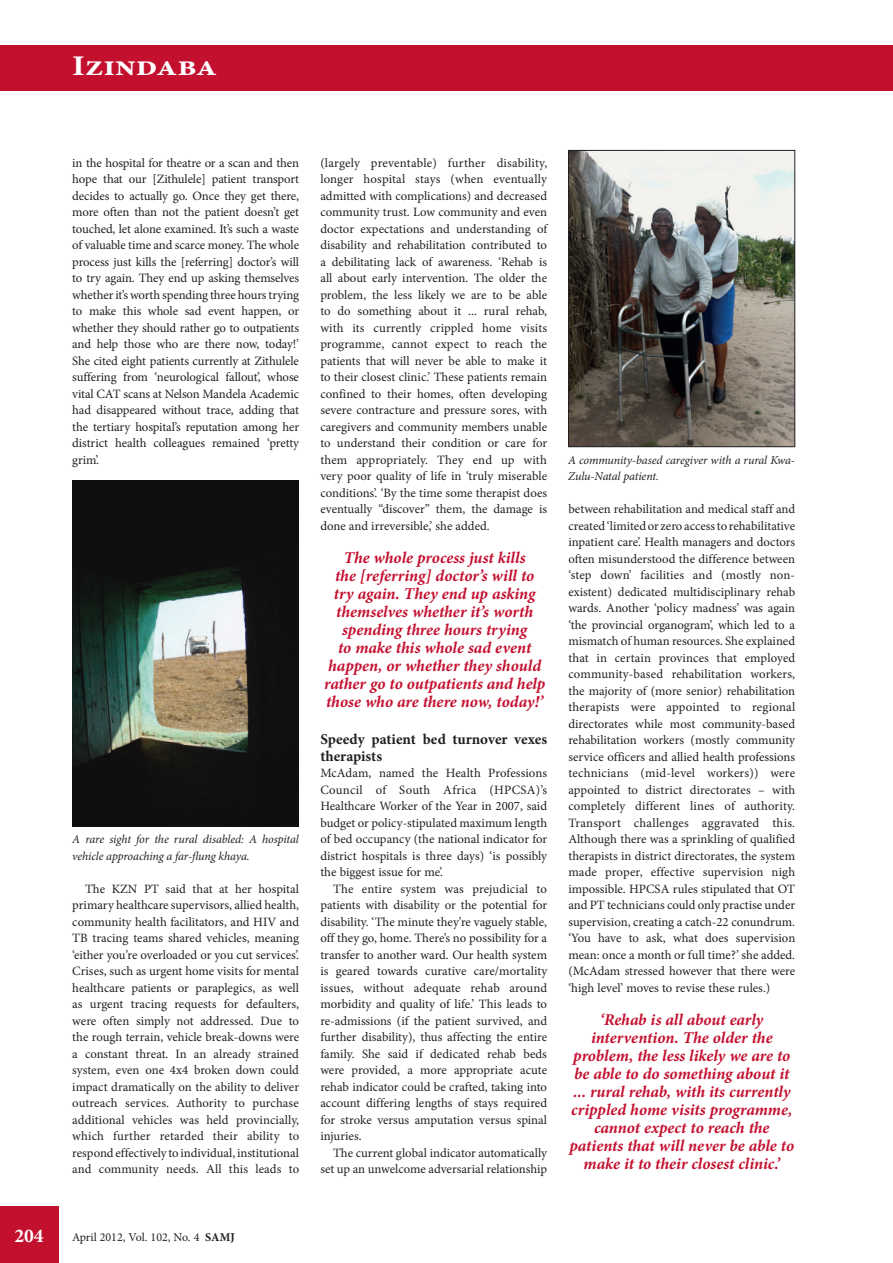
<style>
.page{position:relative;width:893px;height:1263px;background:#fff}
.page>*{position:absolute;margin:0;border:0;box-sizing:border-box;transform-origin:0 0}
.t1{font:700 28.5px "Minion Pro";color:#fff;scale:1.2 1}
.t2{font:700 19.5px "Minion Pro";color:#fff}
.t3{font:italic 700 16.5px/18px "Minion Pro";letter-spacing:-.005em;color:#c3102f;text-align:center}
.t4{font:700 15px/16.5px "Minion Pro";letter-spacing:-.005em;color:#231f20}
.t5{font:12.75px/16.5px "Minion Pro";letter-spacing:-.005em;color:#231f20;text-align:justify}
.t6{font:italic 12px/16.5px "Minion Pro";letter-spacing:-.01em;color:#231f20}
.t7{font:12px "Minion Pro";color:#231f20}
.s1{font-weight:700}
</style>
<div class="page">
<div style="left:0;top:1206px;width:59px;height:57px;background:#c3102f"></div>
<div style="left:0;top:45px;width:893px;height:45px;background:#c3102f"></div>
<img style="left:72px;top:480px;width:227px;height:346px">
<img style="left:570px;top:152px;width:223px;height:293px">
<div style="left:568px;top:150px;width:227px;height:297px;border:1px solid #231f20"></div>
<h1 class="t1" style="left:72px;top:46px;width:122px">Izindaba</h1>
<h2 class="t2" style="left:14px;top:1222px;width:31px">204</h2>
<p class="t5" style="left:72px;top:154px;width:228px">in the hospital for theatre or a scan and then hope that our [Zithulele] patient transport decides to actually go. Once they get there, more often than not the patient doesn’t get touched, let alone examined. It’s such a waste of valuable time and scarce money. The whole process just kills the [referring] doctor’s will to try again. They end up asking themselves whether it’s worth spending three hours trying to make this whole sad event happen, or whether they should rather go to outpatients and help those who are there now, today!’ She cited eight patients currently at Zithulele suffering from ‘neurological fallout’, whose vital CAT scans at Nelson Mandela Academic had disappeared without trace, adding that the tertiary hospital’s reputation among her district health colleagues remained ‘pretty grim’.</p>
<p class="t6" style="left:72px;top:831px;width:228px">A rare sight for the rural disabled: A hospital vehicle approaching a far-flung khaya.</p>
<p class="t5" style="left:72px;top:880px;width:228px;text-indent:13px">The KZN PT said that at her hospital primary healthcare supervisors, allied health, community health facilitators, and HIV and TB tracing teams shared vehicles, meaning ‘either you’re overloaded or you cut services’.<br>Crises, such as urgent home visits for mental healthcare patients or paraplegics, as well as urgent tracing requests for defaulters, were often simply not addressed. Due to the rough terrain, vehicle break-downs were a constant threat. In an already strained system, even one 4x4 broken down could impact dramatically on the ability to deliver outreach services. Authority to purchase additional vehicles was held provincially, which further retarded their ability to respond effectively to individual, institutional and community needs. All this leads to</p>
<p class="t5" style="left:320px;top:154px;width:228px">(largely preventable) further disability, longer hospital stays (when eventually admitted with complications) and decreased community trust. Low community and even doctor expectations and understanding of disability and rehabilitation contributed to a debilitating lack of awareness. ‘Rehab is all about early intervention. The older the problem, the less likely we are to be able to do something about it ... rural rehab, with its currently crippled home visits programme, cannot expect to reach the patients that will never be able to make it to their closest clinic.’ These patients remain confined to their homes, often developing severe contracture and pressure sores, with caregivers and community members unable to understand their condition or care for them appropriately. They end up with very poor quality of life in ‘truly miserable conditions’. ‘By the time some therapist does eventually “discover” them, the damage is done and irreversible,’ she added.</p>
<p class="t3" style="left:324px;top:548px;width:223px">The whole process just kills<br>the [referring] doctor’s will to try again. They end up asking themselves whether it’s worth spending three hours trying<br>to make this whole sad event happen, or whether they should rather go to outpatients and help those who are there now, today!’</p>
<p class="t4" style="left:320px;top:731px;width:228px">Speedy patient bed turnover vexes therapists</p>
<p class="t5" style="left:320px;top:765px;width:228px">McAdam, named the Health Professions Council of South Africa (HPCSA)’s Healthcare Worker of the Year in 2007, said budget or policy-stipulated maximum length of bed occupancy (the national indicator for district hospitals is three days) ‘is possibly the biggest issue for me’.</p>
<p class="t5" style="left:320px;top:880px;width:228px;text-indent:13px">The entire system was prejudicial to patients with disability or the potential for disability. ‘The minute they’re vaguely stable, off they go, home. There’s no possibility for a transfer to another ward. Our health system is geared towards curative care/mortality issues, without adequate rehab around morbidity and quality of life.’ This leads to re-admissions (if the patient survived, and further disability), thus affecting the entire family. She said if dedicated rehab beds were provided, a more appropriate acute rehab indicator could be crafted, taking into account differing lengths of stays required for stroke versus amputation versus spinal injuries.</p>
<p class="t5" style="left:320px;top:1144px;width:228px;text-align:right">The current global indicator automatically set up an unwelcome adversarial relationship</p>
<p class="t6" style="left:568px;top:451px;width:228px">A community-based caregiver with a rural Kwa-<br>Zulu-Natal patient.</p>
<p class="t5" style="left:568px;top:501px;width:228px">between rehabilitation and medical staff and created ‘limited or zero access to rehabilitative inpatient care’. Health managers and doctors often misunderstood the difference between ‘step down’ facilities and (mostly non&shy;existent) dedicated multidisciplinary rehab wards. Another ‘policy madness’ was again ‘the provincial organogram’, which led to a mismatch of human resources. She explained that in certain provinces that employed community-based rehabilitation workers, the majority of (more senior) rehabilitation therapists were appointed to regional directorates while most community-based rehabilitation workers (mostly community service officers and allied health professions technicians (mid-level workers)) were appointed to district directorates – with completely different lines of authority.<br>Transport challenges aggravated this.<br>Although there was a sprinkling of qualified therapists in district directorates, the system made proper, effective supervision nigh impossible. HPCSA rules stipulated that OT and PT technicians could only practise under supervision, creating a catch-22 conundrum. ‘You have to ask, what does supervision mean: once a month or full time?’ she added. (McAdam stressed however that there were ‘high level’ moves to revise these rules.)</p>
<p class="t3" style="left:569px;top:1010px;width:226px">‘Rehab is all about early intervention. The older the problem, the less likely we are to be able to do something about it ... rural rehab, with its currently crippled home visits programme, cannot expect to reach the patients that will never be able to make it to their closest clinic.’</p>
<p class="t7" style="left:72px;top:1229px;width:164px">April 2012, Vol. 102, No. 4 <span class="s1">SAMJ</span></p>
</div>
